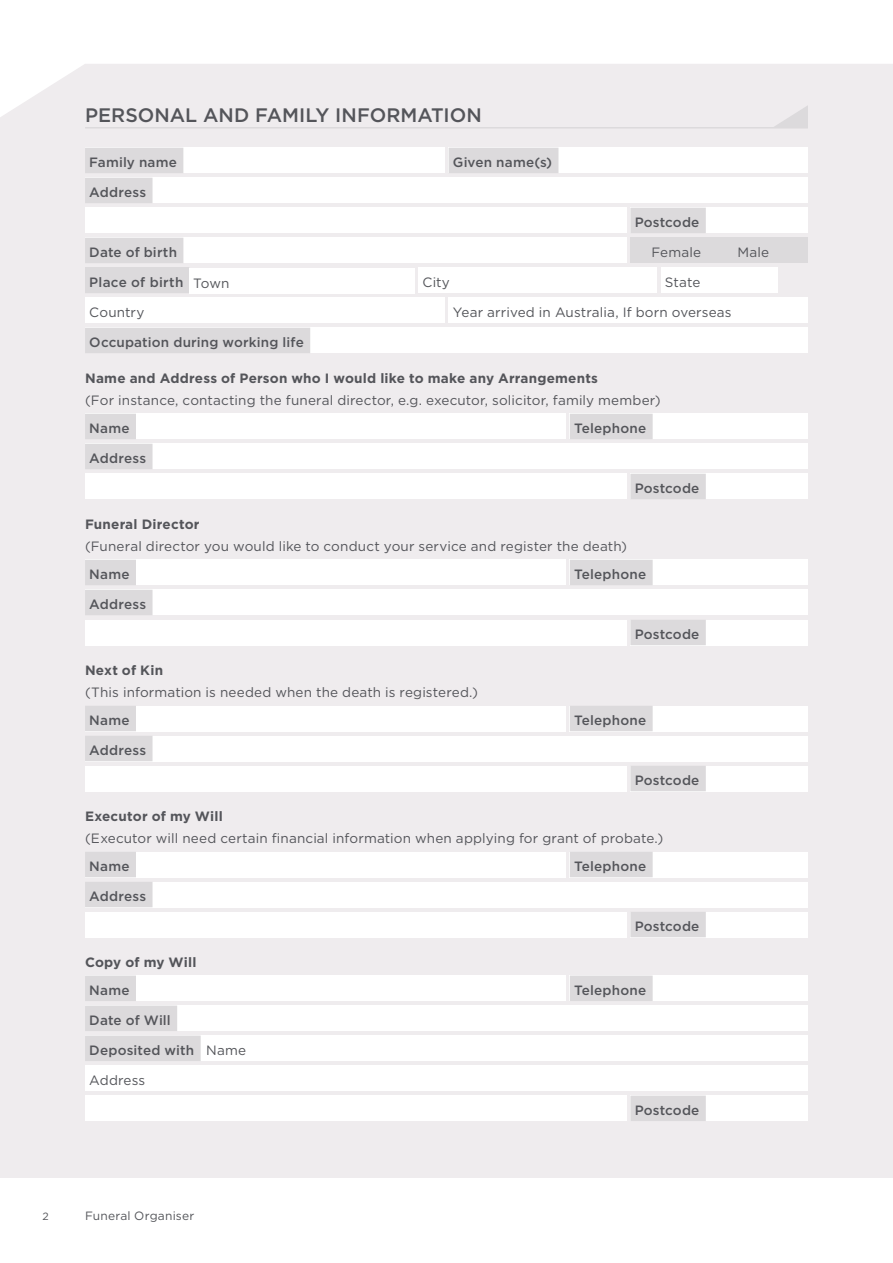
<style>
.page{position:relative;width:893px;height:1263px;background:#fff}
.page>*{position:absolute;margin:0;border:0;box-sizing:border-box;transform-origin:0 0}
.Subheading_1{font:500 19.5px "Gotham";color:#54555a}
.Form_body_copy{font:13.5px "Gotham";letter-spacing:.01em;color:#54555a}
.Form_box_title{font:500 13.5px "Gotham";letter-spacing:.015em;color:#54555a}
.Subheading_2{font:700 13.5px "Gotham";letter-spacing:.015em;color:#54555a}
.Form_box_subtitle{font:13.5px "Gotham";letter-spacing:.01em;color:#54555a}
.t1{font:12px "Gotham";letter-spacing:.015em;color:#54555a}
.t2{font:10.5px "Gotham";color:#54555a}
</style>
<div class="page">
<div style="left:0;top:64px;width:893px;height:1114px;background:#efecee"></div>
<hr style="left:85px;top:127px;width:723px;height:2px;background:#dcdadc">
<div style="left:85px;top:148px;width:359px;height:25px;background:#fff"></div>
<div style="left:85px;top:148px;width:98px;height:25px;background:#dcdadc"></div>
<div style="left:449px;top:148px;width:359px;height:25px;background:#fff"></div>
<div style="left:449px;top:148px;width:109px;height:25px;background:#dcdadc"></div>
<div style="left:85px;top:178px;width:723px;height:25px;background:#fff"></div>
<div style="left:85px;top:178px;width:68px;height:25px;background:#dcdadc"></div>
<div style="left:85px;top:208px;width:541px;height:25px;background:#fff"></div>
<div style="left:630px;top:208px;width:178px;height:25px;background:#fff"></div>
<div style="left:630px;top:208px;width:76px;height:25px;background:#dcdadc"></div>
<div style="left:85px;top:238px;width:541px;height:25px;background:#fff"></div>
<div style="left:85px;top:238px;width:98px;height:25px;background:#dcdadc"></div>
<div style="left:630px;top:238px;width:178px;height:25px;background:#dcdadc"></div>
<div style="left:85px;top:268px;width:105px;height:25px;background:#dcdadc"></div>
<div style="left:189px;top:268px;width:225px;height:26px;background:#fff"></div>
<div style="left:418px;top:268px;width:238px;height:25px;background:#fff"></div>
<div style="left:661px;top:268px;width:117px;height:25px;background:#fff"></div>
<div style="left:85px;top:298px;width:359px;height:25px;background:#fff"></div>
<div style="left:449px;top:298px;width:359px;height:25px;background:#fff"></div>
<div style="left:85px;top:328px;width:723px;height:25px;background:#fff"></div>
<div style="left:85px;top:328px;width:225px;height:25px;background:#dcdadc"></div>
<div style="left:85px;top:414px;width:481px;height:25px;background:#fff"></div>
<div style="left:85px;top:414px;width:51px;height:25px;background:#dcdadc"></div>
<div style="left:570px;top:414px;width:238px;height:25px;background:#fff"></div>
<div style="left:570px;top:414px;width:83px;height:25px;background:#dcdadc"></div>
<div style="left:85px;top:444px;width:723px;height:25px;background:#fff"></div>
<div style="left:85px;top:444px;width:68px;height:25px;background:#dcdadc"></div>
<div style="left:85px;top:474px;width:541px;height:25px;background:#fff"></div>
<div style="left:630px;top:474px;width:178px;height:25px;background:#fff"></div>
<div style="left:630px;top:474px;width:76px;height:25px;background:#dcdadc"></div>
<div style="left:85px;top:560px;width:481px;height:25px;background:#fff"></div>
<div style="left:85px;top:560px;width:51px;height:25px;background:#dcdadc"></div>
<div style="left:570px;top:560px;width:238px;height:25px;background:#fff"></div>
<div style="left:570px;top:560px;width:83px;height:25px;background:#dcdadc"></div>
<div style="left:85px;top:590px;width:723px;height:25px;background:#fff"></div>
<div style="left:85px;top:590px;width:68px;height:25px;background:#dcdadc"></div>
<div style="left:85px;top:620px;width:541px;height:25px;background:#fff"></div>
<div style="left:630px;top:620px;width:178px;height:25px;background:#fff"></div>
<div style="left:630px;top:620px;width:76px;height:25px;background:#dcdadc"></div>
<div style="left:85px;top:706px;width:481px;height:25px;background:#fff"></div>
<div style="left:85px;top:706px;width:51px;height:25px;background:#dcdadc"></div>
<div style="left:570px;top:706px;width:238px;height:25px;background:#fff"></div>
<div style="left:570px;top:706px;width:83px;height:25px;background:#dcdadc"></div>
<div style="left:85px;top:736px;width:723px;height:25px;background:#fff"></div>
<div style="left:85px;top:736px;width:68px;height:25px;background:#dcdadc"></div>
<div style="left:85px;top:766px;width:541px;height:25px;background:#fff"></div>
<div style="left:630px;top:766px;width:178px;height:25px;background:#fff"></div>
<div style="left:630px;top:766px;width:76px;height:25px;background:#dcdadc"></div>
<div style="left:85px;top:852px;width:481px;height:25px;background:#fff"></div>
<div style="left:85px;top:852px;width:51px;height:25px;background:#dcdadc"></div>
<div style="left:570px;top:852px;width:238px;height:25px;background:#fff"></div>
<div style="left:570px;top:852px;width:83px;height:25px;background:#dcdadc"></div>
<div style="left:85px;top:882px;width:723px;height:25px;background:#fff"></div>
<div style="left:85px;top:882px;width:68px;height:25px;background:#dcdadc"></div>
<div style="left:85px;top:912px;width:541px;height:25px;background:#fff"></div>
<div style="left:630px;top:912px;width:178px;height:25px;background:#fff"></div>
<div style="left:630px;top:912px;width:76px;height:25px;background:#dcdadc"></div>
<div style="left:85px;top:975px;width:481px;height:26px;background:#fff"></div>
<div style="left:85px;top:975px;width:51px;height:26px;background:#dcdadc"></div>
<div style="left:570px;top:975px;width:238px;height:26px;background:#fff"></div>
<div style="left:570px;top:975px;width:83px;height:26px;background:#dcdadc"></div>
<div style="left:85px;top:1005px;width:723px;height:26px;background:#fff"></div>
<div style="left:85px;top:1005px;width:92px;height:26px;background:#dcdadc"></div>
<div style="left:85px;top:1035px;width:116px;height:26px;background:#dcdadc"></div>
<div style="left:202px;top:1035px;width:606px;height:26px;background:#fff"></div>
<div style="left:85px;top:1065px;width:723px;height:26px;background:#fff"></div>
<div style="left:85px;top:1095px;width:541px;height:26px;background:#fff"></div>
<div style="left:630px;top:1095px;width:178px;height:26px;background:#fff"></div>
<div style="left:630px;top:1095px;width:76px;height:26px;background:#dcdadc"></div>
<svg style="left:773px;top:105px;width:35px;height:22px"></svg>
<p class="Subheading_1" style="left:85px;top:102px;width:398px">PERSONAL AND FAMILY INFORMATION</p>
<p class="Form_box_title" style="left:89px;top:153px;width:89px">Family name</p>
<p class="Form_box_title" style="left:453px;top:153px;width:101px">Given name(s)</p>
<p class="Form_box_title" style="left:89px;top:183px;width:58px">Address</p>
<p class="Form_box_title" style="left:635px;top:213px;width:66px">Postcode</p>
<p class="Form_box_title" style="left:89px;top:243px;width:89px">Date of birth</p>
<p class="Form_box_subtitle" style="left:651px;top:243px;width:51px">Female</p>
<p class="Form_box_subtitle" style="left:738px;top:243px;width:33px">Male</p>
<p class="Form_box_title" style="left:89px;top:273px;width:96px">Place of birth</p>
<p class="Form_box_subtitle" style="left:193px;top:274px;width:38px">Town</p>
<p class="Form_box_subtitle" style="left:423px;top:273px;width:29px">City</p>
<p class="Form_box_subtitle" style="left:665px;top:273px;width:37px">State</p>
<p class="Form_box_subtitle" style="left:89px;top:303px;width:57px">Country</p>
<p class="Form_box_subtitle" style="left:453px;top:303px;width:280px">Year arrived in Australia, If born overseas</p>
<p class="Form_box_title" style="left:89px;top:333px;width:216px">Occupation during working life</p>
<p class="Subheading_2" style="left:85px;top:370px;width:514px">Name and Address of Person who I would like to make any Arrangements</p>
<p class="Form_body_copy" style="left:85px;top:391px;width:577px">(For instance, contacting the funeral director, e.g. executor, solicitor, family member)</p>
<p class="Form_box_title" style="left:89px;top:419px;width:42px">Name</p>
<p class="Form_box_title" style="left:574px;top:419px;width:74px">Telephone</p>
<p class="Form_box_title" style="left:89px;top:449px;width:58px">Address</p>
<p class="Form_box_title" style="left:635px;top:479px;width:66px">Postcode</p>
<p class="Subheading_2" style="left:85px;top:516px;width:116px">Funeral Director</p>
<p class="Form_body_copy" style="left:85px;top:538px;width:543px">(Funeral director you would like to conduct your service and register the death)</p>
<p class="Form_box_title" style="left:89px;top:565px;width:42px">Name</p>
<p class="Form_box_title" style="left:574px;top:565px;width:74px">Telephone</p>
<p class="Form_box_title" style="left:89px;top:595px;width:58px">Address</p>
<p class="Form_box_title" style="left:635px;top:625px;width:66px">Postcode</p>
<p class="Subheading_2" style="left:85px;top:662px;width:80px">Next of Kin</p>
<p class="Form_body_copy" style="left:85px;top:684px;width:394px">(This information is needed when the death is registered.)</p>
<p class="Form_box_title" style="left:89px;top:711px;width:42px">Name</p>
<p class="Form_box_title" style="left:574px;top:711px;width:74px">Telephone</p>
<p class="Form_box_title" style="left:89px;top:741px;width:58px">Address</p>
<p class="Form_box_title" style="left:635px;top:771px;width:66px">Postcode</p>
<p class="Subheading_2" style="left:85px;top:808px;width:139px">Executor of my Will</p>
<p class="Form_body_copy" style="left:85px;top:830px;width:580px">(Executor will need certain financial information when applying for grant of probate.)</p>
<p class="Form_box_title" style="left:89px;top:857px;width:42px">Name</p>
<p class="Form_box_title" style="left:574px;top:857px;width:74px">Telephone</p>
<p class="Form_box_title" style="left:89px;top:887px;width:58px">Address</p>
<p class="Form_box_title" style="left:635px;top:917px;width:66px">Postcode</p>
<p class="Subheading_2" style="left:85px;top:954px;width:113px">Copy of my Will</p>
<p class="Form_box_title" style="left:89px;top:981px;width:42px">Name</p>
<p class="Form_box_title" style="left:574px;top:981px;width:74px">Telephone</p>
<p class="Form_box_title" style="left:89px;top:1011px;width:83px">Date of Will</p>
<p class="Form_box_title" style="left:89px;top:1041px;width:107px">Deposited with</p>
<p class="Form_box_subtitle" style="left:206px;top:1041px;width:41px">Name</p>
<p class="Form_box_subtitle" style="left:89px;top:1071px;width:58px">Address</p>
<p class="Form_box_title" style="left:635px;top:1101px;width:66px">Postcode</p>
<p class="t2" style="left:43px;top:1209px;width:8px">2</p>
<p class="t1" style="left:85px;top:1208px;width:111px">Funeral Organiser</p>
</div>
